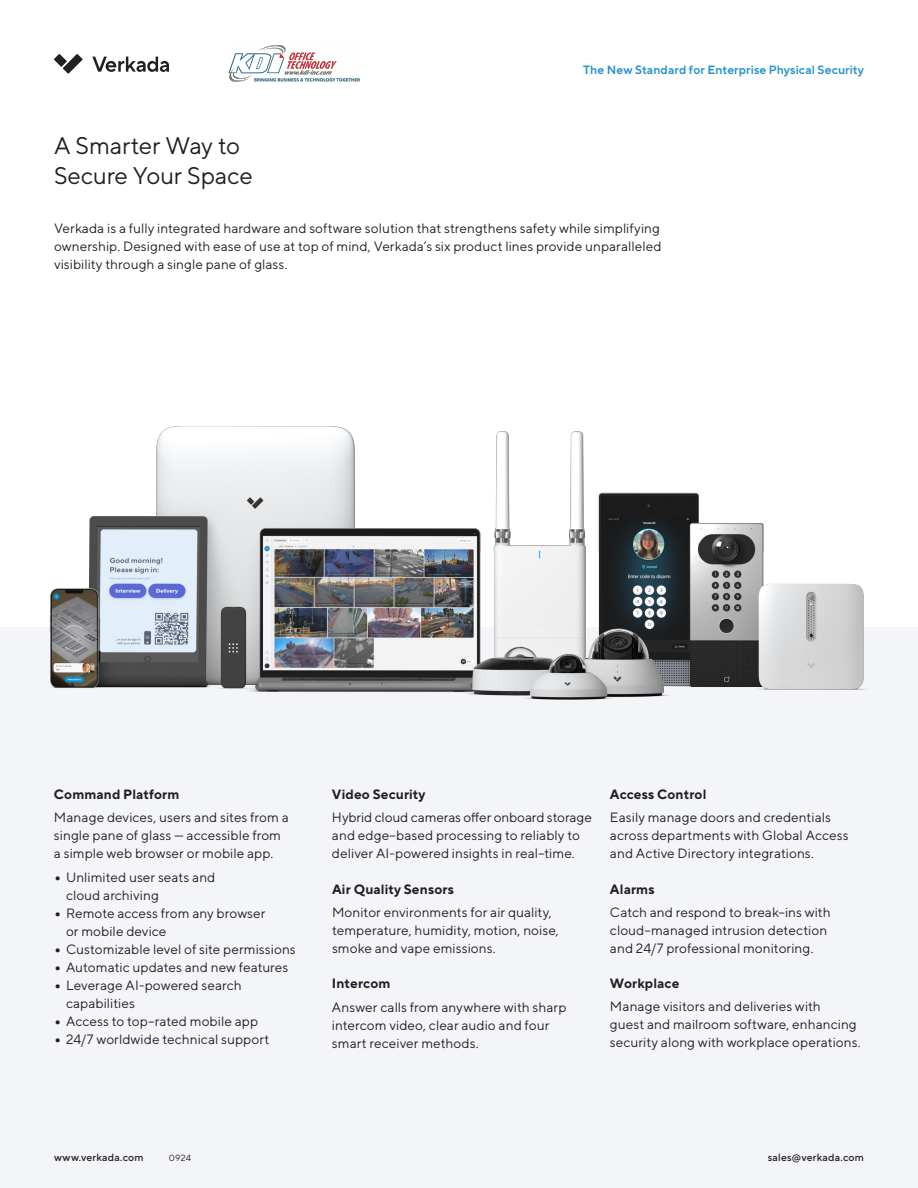
<style>
.page{position:relative;width:918px;height:1188px;background:#fff}
.page>*{position:absolute;margin:0;border:0;box-sizing:border-box;transform-origin:0 0}
.Level_1-Headlines-Title_Case_Regular{font:24px/30px "TT Norms Pro";letter-spacing:-.01em;color:#231f20}
.Level_4-_Body_Paragraph{font:13.5px/18px "TT Norms Pro";letter-spacing:.005em;color:#231f20}
.Level_3-Body_Title-Sentence_case{font:700 13.5px "TT Norms Pro";letter-spacing:.01em;color:#231f20}
.t1{font:600 12px "TT Norms Pro";letter-spacing:.01em;color:#2292cc}
.t2{font:500 10.5px "TT Norms Pro";letter-spacing:.02em;color:#231f20}
.t3{font:9px "TT Norms Pro";color:#231f20}
.s1{font-weight:900}
</style>
<div class="page">
<svg style="left:54px;top:54px;width:29px;height:20px"></svg>
<svg style="left:92px;top:57px;width:77px;height:15px"></svg>
<div style="left:0;top:627px;width:918px;height:561px;background:#f4f5f8"></div>
<img style="left:49px;top:426px;width:818px;height:274px">
<img style="left:228px;top:45px;width:132px;height:37px">
<p class="t1" style="left:583px;top:61px;width:282px">The New Standard for Enterprise Physical Security</p>
<p class="Level_1-Headlines-Title_Case_Regular" style="left:54px;top:129px;width:200px">A Smarter Way to<br>Secure Your Space</p>
<p class="Level_4-_Body_Paragraph" style="left:54px;top:219px;width:609px;text-align:justify">Verkada is a fully integrated hardware and software solution that strengthens safety while simplifying ownership. Designed with ease of use at top of mind, Verkada’s six product lines provide unparalleled visibility through a single pane of glass.</p>
<p class="Level_3-Body_Title-Sentence_case" style="left:54px;top:784px;width:127px">Command Platform</p>
<p class="Level_4-_Body_Paragraph" style="left:54px;top:807px;width:236px">Manage devices, users and sites from a single pane of glass — accessible from a simple web browser or mobile app.</p>
<p class="Level_4-_Body_Paragraph" style="left:66px;top:867px;width:151px;text-indent:-12px"><span class="s1">•</span> Unlimited user seats and cloud archiving</p>
<p class="Level_4-_Body_Paragraph" style="left:66px;top:903px;width:201px;text-indent:-12px"><span class="s1">•</span> Remote access from any browser or mobile device</p>
<p class="Level_4-_Body_Paragraph" style="left:54px;top:939px;width:243px"><span class="s1">•</span> Customizable level of site permissions</p>
<p class="Level_4-_Body_Paragraph" style="left:54px;top:957px;width:236px"><span class="s1">•</span> Automatic updates and new features</p>
<p class="Level_4-_Body_Paragraph" style="left:66px;top:975px;width:177px;text-indent:-12px"><span class="s1">•</span> Leverage AI-powered search capabilities</p>
<p class="Level_4-_Body_Paragraph" style="left:54px;top:1011px;width:206px"><span class="s1">•</span> Access to top–rated mobile app</p>
<p class="Level_4-_Body_Paragraph" style="left:54px;top:1029px;width:217px"><span class="s1">•</span> 24/7 worldwide technical support</p>
<p class="Level_3-Body_Title-Sentence_case" style="left:332px;top:784px;width:95px">Video Security</p>
<p class="Level_4-_Body_Paragraph" style="left:332px;top:807px;width:261px">Hybrid cloud cameras offer onboard storage and edge–based processing to reliably to deliver AI-powered insights in real–time.</p>
<p class="Level_3-Body_Title-Sentence_case" style="left:332px;top:879px;width:124px">Air Quality Sensors</p>
<p class="Level_4-_Body_Paragraph" style="left:332px;top:902px;width:228px">Monitor environments for air quality, temperature, humidity, motion, noise, smoke and vape emissions.</p>
<p class="Level_3-Body_Title-Sentence_case" style="left:332px;top:974px;width:60px">Intercom</p>
<p class="Level_4-_Body_Paragraph" style="left:332px;top:997px;width:236px">Answer calls from anywhere with sharp intercom video, clear audio and four smart receiver methods.</p>
<p class="Level_3-Body_Title-Sentence_case" style="left:610px;top:784px;width:98px">Access Control</p>
<p class="Level_4-_Body_Paragraph" style="left:610px;top:808px;width:240px">Easily manage doors and credentials across departments with Global Access and Active Directory integrations.</p>
<p class="Level_3-Body_Title-Sentence_case" style="left:610px;top:879px;width:46px">Alarms</p>
<p class="Level_4-_Body_Paragraph" style="left:610px;top:902px;width:222px">Catch and respond to break–ins with cloud–managed intrusion detection and 24/7 professional monitoring.</p>
<p class="Level_3-Body_Title-Sentence_case" style="left:610px;top:973px;width:71px">Workplace</p>
<p class="Level_4-_Body_Paragraph" style="left:610px;top:997px;width:252px">Manage visitors and deliveries with<br>guest and mailroom software, enhancing security along with workplace operations.</p>
<p class="t2" style="left:54px;top:1150px;width:91px">www.verkada.com</p>
<p class="t3" style="left:169px;top:1151px;width:24px">0924</p>
<p class="t2" style="left:768px;top:1150px;width:98px">sales@verkada.com</p>
</div>
